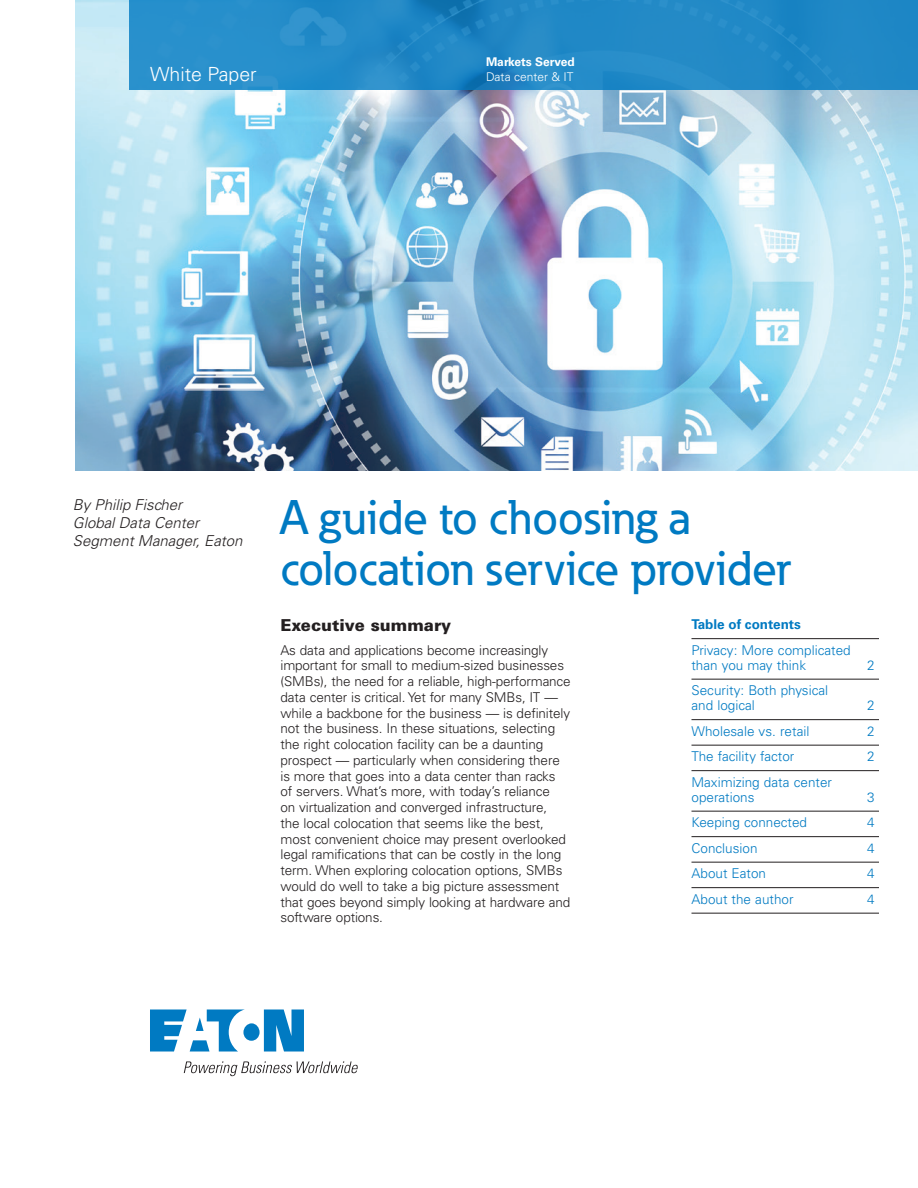
<style>
.page{position:relative;width:918px;height:1188px;background:#fff}
.page>*{position:absolute;margin:0;border:0;box-sizing:border-box;transform-origin:0 0}
._1_Headline___ADJ_Co{font:500 48px/51px "Eaton";color:#007ac2}
._00_Product__Line_1{font:300 19.5px "Univers LT Std";color:#fff}
._1_Exectutive_Summey{font:900 16.5px "Univers LT Std";color:#231f20}
._1_Executive_Summery{font:italic 300 15px/18px "Univers LT Std";color:#231f20}
._1_Exectutive_Summey-2{font:300 13.5px/15.8px "Univers LT Std";letter-spacing:-.01em;color:#231f20}
._05_Caption_Body{font:300 13.5px/15px "Univers LT Std";color:#007ac2}
._02_Body_Head__8_5_p{font:700 13.5px "Univers LT Std";color:#007ac2}
._00_Parts_Model_List{font:700 12px "Univers LT Std";color:#fff}
._00_Parts_Model_List-2{font:300 12px "Univers LT Std";color:#fff}
</style>
<div class="page">
<img style="left:75px;top:0;width:843px;height:470px">
<hr style="left:692px;top:638px;width:187px;height:1px;background:#231f20">
<hr style="left:692px;top:679px;width:187px;height:1px;background:#231f20">
<hr style="left:692px;top:719px;width:187px;height:1px;background:#231f20">
<hr style="left:692px;top:745px;width:187px;height:1px;background:#231f20">
<hr style="left:692px;top:770px;width:187px;height:1px;background:#231f20">
<hr style="left:692px;top:811px;width:187px;height:1px;background:#231f20">
<hr style="left:692px;top:836px;width:187px;height:1px;background:#231f20">
<hr style="left:692px;top:862px;width:187px;height:1px;background:#231f20">
<hr style="left:692px;top:887px;width:187px;height:1px;background:#231f20">
<hr style="left:692px;top:913px;width:187px;height:1px;background:#231f20">
<svg style="left:129px;top:0;width:789px;height:90px;background:#2289c7"></svg>
<svg style="left:150px;top:1010px;width:154px;height:42px"></svg>
<svg style="left:184px;top:1061px;width:174px;height:15px"></svg>
<p class="_00_Product__Line_1" style="left:150px;top:62px;width:108px">White Paper</p>
<p class="_00_Parts_Model_List" style="left:486px;top:55px;width:90px">Markets Served</p>
<p class="_00_Parts_Model_List-2" style="left:486px;top:70px;width:89px">Data center &amp; IT</p>
<p class="_1_Executive_Summery" style="left:73px;top:495px;width:111px">By Philip Fischer</p>
<p class="_1_Executive_Summery" style="left:73px;top:513px;width:171px">Global Data Center<br>Segment Manager, Eaton</p>
<p class="_1_Headline___ADJ_Co" style="left:280px;top:491px;width:512px">A guide to choosing a colocation service provider</p>
<p class="_1_Exectutive_Summey" style="left:280px;top:615px;width:172px">Executive summary</p>
<p class="_1_Exectutive_Summey-2" style="left:280px;top:642px;width:292px">As data and applications become increasingly important for small to medium-sized businesses (SMBs), the need for a reliable, high-performance data center is critical. Yet for many SMBs, IT — while a backbone for the business — is definitely not the business. In these situations, selecting the right colocation facility can be a daunting prospect — particularly when considering there is more that goes into a data center than racks of servers. What’s more, with today’s reliance<br>on virtualization and converged infrastructure,<br>the local colocation that seems like the best, most convenient choice may present overlooked legal ramifications that can be costly in the long term. When exploring colocation options, SMBs would do well to take a big picture assessment that goes beyond simply looking at hardware and software options.</p>
<p class="_02_Body_Head__8_5_p" style="left:692px;top:617px;width:111px">Table of contents</p>
<p class="_05_Caption_Body" style="left:692px;top:643px;width:161px">Privacy: More complicated than you may think</p>
<p class="_05_Caption_Body" style="left:867px;top:658px;width:9px">2</p>
<p class="_05_Caption_Body" style="left:692px;top:683px;width:138px">Security: Both physical and logical</p>
<p class="_05_Caption_Body" style="left:867px;top:698px;width:9px">2</p>
<p class="_05_Caption_Body" style="left:692px;top:724px;width:120px">Wholesale vs. retail</p>
<p class="_05_Caption_Body" style="left:867px;top:724px;width:9px">2</p>
<p class="_05_Caption_Body" style="left:692px;top:749px;width:104px">The facility factor</p>
<p class="_05_Caption_Body" style="left:867px;top:749px;width:9px">2</p>
<p class="_05_Caption_Body" style="left:692px;top:775px;width:142px">Maximizing data center operations</p>
<p class="_05_Caption_Body" style="left:867px;top:790px;width:9px">3</p>
<p class="_05_Caption_Body" style="left:692px;top:815px;width:117px">Keeping connected</p>
<p class="_05_Caption_Body" style="left:867px;top:815px;width:9px">4</p>
<p class="_05_Caption_Body" style="left:692px;top:841px;width:68px">Conclusion</p>
<p class="_05_Caption_Body" style="left:867px;top:841px;width:9px">4</p>
<p class="_05_Caption_Body" style="left:692px;top:866px;width:76px">About Eaton</p>
<p class="_05_Caption_Body" style="left:867px;top:866px;width:9px">4</p>
<p class="_05_Caption_Body" style="left:692px;top:892px;width:104px">About the author</p>
<p class="_05_Caption_Body" style="left:867px;top:892px;width:9px">4</p>
</div>
